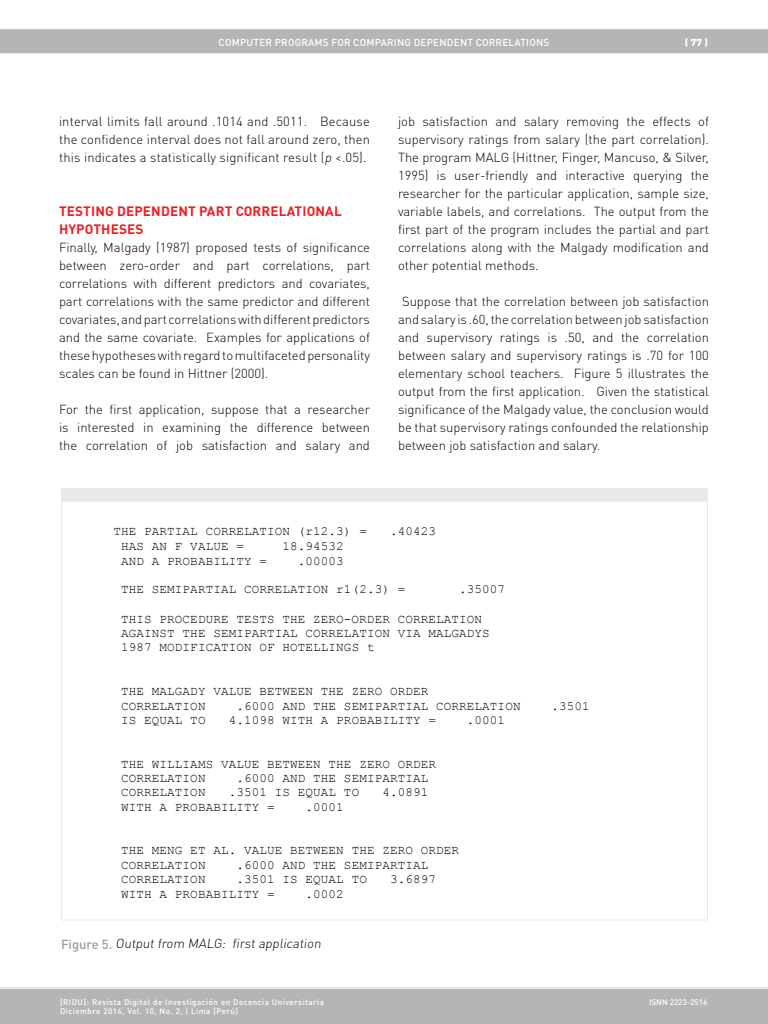
<style>
.page{position:relative;width:768px;height:1024px;background:#fff}
.page>*{position:absolute;margin:0;border:0;box-sizing:border-box;transform-origin:0 0}
.t1{font:700 13.5px/18px "DIN Pro";letter-spacing:.01em;color:#ee1e23}
.t2{font:300 13px/18px "DIN Pro";color:#040503;text-align:justify}
.t3{font:12.6px/14.4px "Courier New";letter-spacing:.01em;color:#040503}
.t4{font:500 10px "DIN Pro";letter-spacing:.02em;color:#fff}
.t5{font:900 10px "DIN Pro";color:#fff}
.t6{font:500 8px/9px "DIN Pro";letter-spacing:.06em;color:#fff}
.t7{font:500 8px "DIN Pro";color:#fff}
.s1{font-style:italic}
.s2{font-weight:500;color:#999e9a}
</style>
<div class="page">
<div style="left:0;top:29px;width:768px;height:24px;background:#b5b5b5"></div>
<hr style="left:0;top:53px;width:768px;height:1px;background:#e9e9ea">
<hr style="left:0;top:29px;width:768px;height:1px;background:#e9e9ea">
<div style="left:0;top:988px;width:768px;height:36px;background:#b5b5b5"></div>
<hr style="left:0;top:987px;width:768px;height:2px;background:#e9e9ea">
<div style="left:61px;top:488px;width:647px;height:14px;background:#e9e9ea"></div>
<p class="t4" style="left:219px;top:35px;width:332px">COMPUTER PROGRAMS FOR COMPARING DEPENDENT CORRELATIONS</p>
<p class="t5" style="left:685px;top:35px;width:25px">( 77 )</p>
<p class="t2" style="left:59px;top:112px;width:313px">interval limits fall around .1014 and .5011. Because the confidence interval does not fall around zero, then this indicates a statistically significant result (<span class="s1">p</span> &lt;.05).</p>
<p class="t1" style="left:59px;top:202px;width:284px">TESTING DEPENDENT PART CORRELATIONAL<br>HYPOTHESES</p>
<p class="t2" style="left:59px;top:238px;width:313px">Finally, Malgady (1987) proposed tests of significance between zero-order and part correlations, part correlations with different predictors and covariates, part correlations with the same predictor and different covariates, and part correlations with different predictors and the same covariate. Examples for applications of these hypotheses with regard to multifaceted personality scales can be found in Hittner (2000).</p>
<p class="t2" style="left:59px;top:400px;width:313px">For the first application, suppose that a researcher is interested in examining the difference between the correlation of job satisfaction and salary and</p>
<p class="t2" style="left:398px;top:112px;width:313px">job satisfaction and salary removing the effects of supervisory ratings from salary (the part correlation).<br>The program MALG (Hittner, Finger, Mancuso, &amp; Silver, 1995) is user-friendly and interactive querying the researcher for the particular application, sample size, variable labels, and correlations. The output from the first part of the program includes the partial and part correlations along with the Malgady modification and other potential methods.</p>
<p class="t2" style="left:398px;top:292px;width:313px;text-indent:4px">Suppose that the correlation between job satisfaction and salary is .60, the correlation between job satisfaction and supervisory ratings is .50, and the correlation between salary and supervisory ratings is .70 for 100 elementary school teachers. Figure 5 illustrates the output from the first application. Given the statistical significance of the Malgady value, the conclusion would be that supervisory ratings confounded the relationship between job satisfaction and salary.</p>
<p class="t3" style="left:113px;top:524px;width:255px">THE PARTIAL CORRELATION (r12.3) =</p>
<p class="t3" style="left:390px;top:524px;width:47px">.40423</p>
<p class="t3" style="left:121px;top:539px;width:124px">HAS AN F VALUE =</p>
<p class="t3" style="left:283px;top:539px;width:63px">18.94532</p>
<p class="t3" style="left:121px;top:553px;width:147px">AND A PROBABILITY =</p>
<p class="t3" style="left:298px;top:553px;width:47px">.00003</p>
<p class="t3" style="left:121px;top:582px;width:286px">THE SEMIPARTIAL CORRELATION r1(2.3) =</p>
<p class="t3" style="left:459px;top:582px;width:47px">.35007</p>
<p class="t3" style="left:121px;top:611px;width:370px">THIS PROCEDURE TESTS THE ZERO-ORDER CORRELATION<br>AGAINST THE SEMIPARTIAL CORRELATION VIA MALGADYS<br>1987 MODIFICATION OF HOTELLINGS t</p>
<p class="t3" style="left:121px;top:684px;width:309px">THE MALGADY VALUE BETWEEN THE ZERO ORDER<br>CORRELATION</p>
<p class="t3" style="left:236px;top:698px;width:286px">.6000 AND THE SEMIPARTIAL CORRELATION</p>
<p class="t3" style="left:551px;top:698px;width:40px">.3501</p>
<p class="t3" style="left:121px;top:712px;width:86px">IS EQUAL TO</p>
<p class="t3" style="left:229px;top:712px;width:209px">4.1098 WITH A PROBABILITY =</p>
<p class="t3" style="left:467px;top:712px;width:40px">.0001</p>
<p class="t3" style="left:121px;top:756px;width:316px">THE WILLIAMS VALUE BETWEEN THE ZERO ORDER<br>CORRELATION</p>
<p class="t3" style="left:236px;top:770px;width:193px">.6000 AND THE SEMIPARTIAL</p>
<p class="t3" style="left:121px;top:785px;width:86px">CORRELATION</p>
<p class="t3" style="left:229px;top:785px;width:132px">.3501 IS EQUAL TO</p>
<p class="t3" style="left:382px;top:785px;width:47px">4.0891</p>
<p class="t3" style="left:121px;top:799px;width:155px">WITH A PROBABILITY =</p>
<p class="t3" style="left:306px;top:799px;width:40px">.0001</p>
<p class="t3" style="left:121px;top:843px;width:339px">THE MENG ET AL. VALUE BETWEEN THE ZERO ORDER<br>CORRELATION</p>
<p class="t3" style="left:236px;top:857px;width:193px">.6000 AND THE SEMIPARTIAL</p>
<p class="t3" style="left:121px;top:872px;width:86px">CORRELATION</p>
<p class="t3" style="left:236px;top:872px;width:132px">.3501 IS EQUAL TO</p>
<p class="t3" style="left:390px;top:872px;width:47px">3.6897</p>
<p class="t3" style="left:121px;top:887px;width:155px">WITH A PROBABILITY =</p>
<p class="t3" style="left:306px;top:887px;width:40px">.0002</p>
<p class="t2" style="left:61px;top:934px;width:264px"><span class="s2">F i g u re 5 .</span> Output from MALG: first application</p>
<p class="t6" style="left:60px;top:997px;width:266px">[RIDU]: Revista Digital de Investigación en Docencia Universitaria<br>Diciembre 2016, Vol. 10, No. 2, | Lima (Perú)</p>
<p class="t7" style="left:649px;top:997px;width:60px">ISNN 2223-2516</p>
</div>
